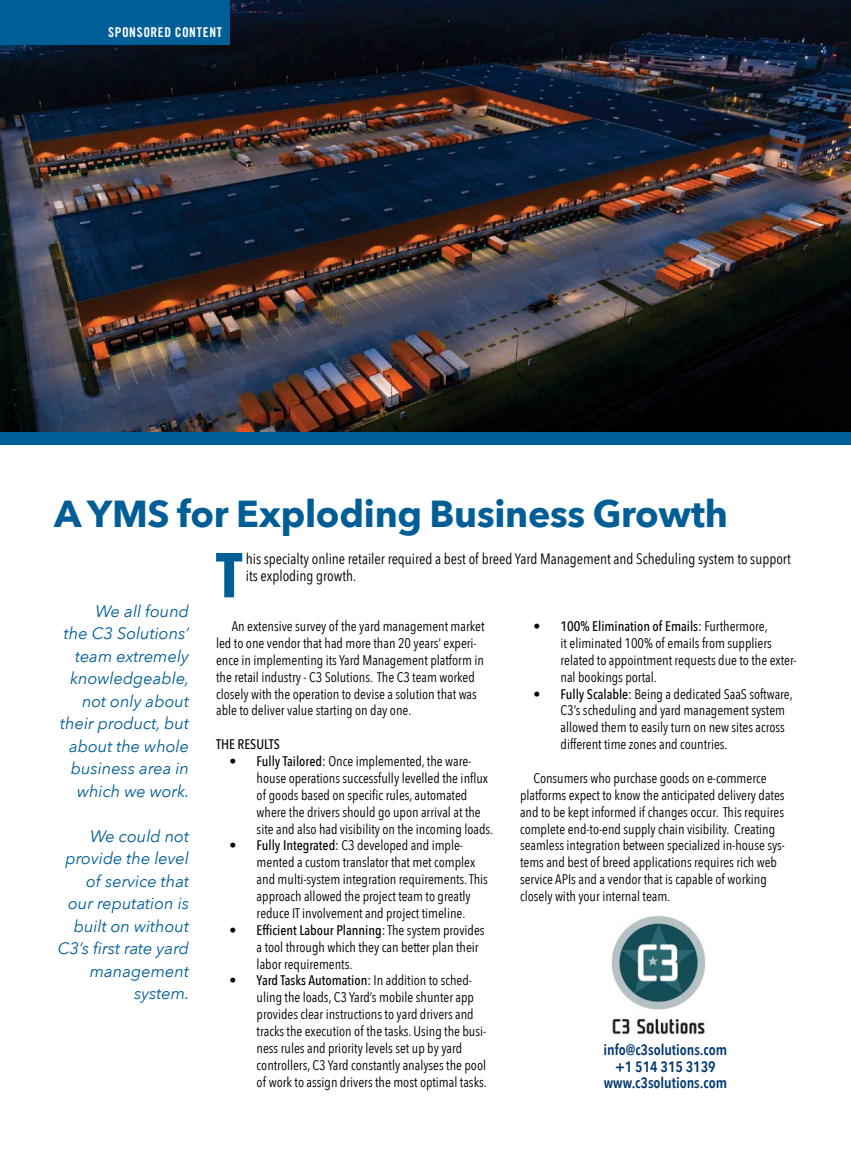
<style>
.page{position:relative;width:851px;height:1161px;background:#fff}
.page>*{position:absolute;margin:0;border:0;box-sizing:border-box;transform-origin:0 0}
.t1{font:700 62.7px "Avenir Next Condensed";color:#005e96}
.t2{font:700 37.5px "Avenir Next";letter-spacing:-.01em;color:#005e96}
.t3{font:italic 16.5px/22.5px "Avenir Next";letter-spacing:-.005em;color:#005e96;text-align:right}
.t4{font:15px/16.8px "Avenir Next Condensed";color:#000}
.t5{font:600 15px/16.5px "Avenir Next Condensed";color:#003871;text-align:center}
.t6{font:13.8px/16.8px "Avenir Next Condensed";color:#000}
.t7{font:500 13.8px "Avenir Next Condensed";color:#000}
.t8{font:13.5px "Trade Gothic LT Std Bd Cn 20";letter-spacing:.045em;color:#fff}
.s1{font-weight:500}
</style>
<div class="page">
<div style="left:0;top:418px;width:850px;height:28px;background:#005e96"></div>
<img style="left:0;top:0;width:850px;height:432px">
<div style="left:0;top:0;width:230px;height:45px;background:#005e96"></div>
<img style="left:611px;top:915px;width:95px;height:120px">
<p class="t8" style="left:108px;top:24px;width:116px">SPONSORED CONTENT</p>
<p class="t2" style="left:54px;top:481px;width:675px">A YMS for Exploding Business Growth</p>
<p class="t3" style="left:60px;top:599px;width:131px">We all found<br>the C3 Solutions’ team extremely knowledgeable, not only about their product, but about the whole business area in which we work.</p>
<p class="t3" style="left:58px;top:824px;width:133px">We could not provide the level of service that our reputation is built on without<br>C3’s first rate yard management system.</p>
<p class="t1" style="left:216px;top:537px;width:28px">T</p>
<p class="t4" style="left:246px;top:549px;width:546px">his specialty online retailer required a best of breed Yard Management and Scheduling system to support its exploding growth.</p>
<p class="t6" style="left:216px;top:617px;width:270px;text-indent:16px">An extensive survey of the yard management market led to one vendor that had more than 20 years’ experi&shy;ence in implementing its Yard Management platform in the retail industry - C3 Solutions. The C3 team worked closely with the operation to devise a solution that was able to deliver value starting on day one.</p>
<p class="t7" style="left:216px;top:736px;width:65px">THE RESULTS</p>
<p class="t6" style="left:257px;top:752px;width:238px;text-indent:-27px">• <span class="s1">Fully Tailored:</span> Once implemented, the ware&shy;house operations successfully levelled the influx of goods based on specific rules, automated where the drivers should go upon arrival at the site and also had visibility on the incoming loads.</p>
<p class="t6" style="left:257px;top:837px;width:233px;text-indent:-27px">• <span class="s1">Fully Integrated:</span> C3 developed and imple&shy;mented a custom translator that met complex and multi-system integration requirements. This approach allowed the project team to greatly reduce IT involvement and project timeline.</p>
<p class="t6" style="left:257px;top:921px;width:229px;text-indent:-27px">• <span class="s1">Efficient Labour Planning:</span> The system provides a tool through which they can better plan their labor requirements.</p>
<p class="t6" style="left:257px;top:972px;width:232px;text-indent:-27px">• <span class="s1">Yard Tasks Automation:</span> In addition to sched&shy;uling the loads, C3 Yard’s mobile shunter app provides clear instructions to yard drivers and tracks the execution of the tasks. Using the busi&shy;ness rules and priority levels set up by yard controllers, C3 Yard constantly analyses the pool of work to assign drivers the most optimal tasks.</p>
<p class="t6" style="left:560px;top:617px;width:238px;text-indent:-27px">• <span class="s1">100% Elimination of Emails:</span> Furthermore,<br>it eliminated 100% of emails from suppliers related to appointment requests due to the exter&shy;nal bookings portal.</p>
<p class="t6" style="left:560px;top:685px;width:234px;text-indent:-27px">• <span class="s1">Fully Scalable:</span> Being a dedicated SaaS software, C3’s scheduling and yard management system allowed them to easily turn on new sites across different time zones and countries.</p>
<p class="t6" style="left:520px;top:769px;width:266px;text-indent:14px">Consumers who purchase goods on e-commerce platforms expect to know the anticipated delivery dates and to be kept informed if changes occur. This requires complete end-to-end supply chain visibility. Creating seamless integration between specialized in-house sys&shy;tems and best of breed applications requires rich web service APIs and a vendor that is capable of working closely with your internal team.</p>
<p class="t5" style="left:603px;top:1041px;width:125px">info@c3solutions.com +1 514 315 3139 www.c3solutions.com</p>
</div>
